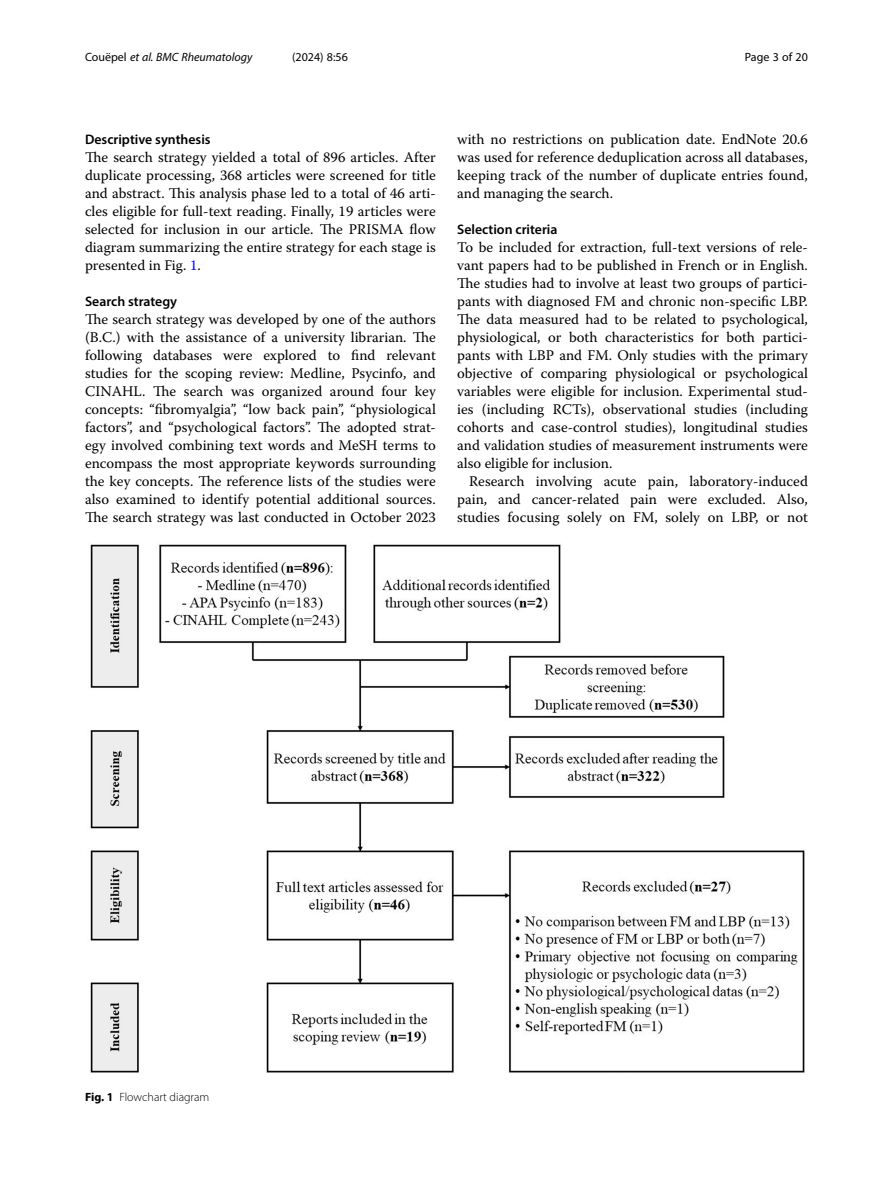
<style>
.page{position:relative;width:893px;height:1191px;background:#fff}
.page>*{position:absolute;margin:0;border:0;box-sizing:border-box;transform-origin:0 0}
.Body_Text{font:14.7px/18px "Warnock Pro";color:#000;text-align:justify}
.Body_Text_Indent{font:14.7px/18px "Warnock Pro";color:#000;text-align:justify}
.Head_2{font:600 13.8px "Myriad Pro";color:#000}
.t1{font:italic 12px "Myriad Pro";color:#000}
.Figure_Caption{font:300 12px "Myriad Pro";color:#000}
.t2{font:12px "Myriad Pro Regular 3";color:#000}
.t3{font:12px "Myriad Pro";color:#000}
.s1{font-family:"Myriad Pro Regular 3";font-style:normal}
.s2{color:#00f}
.s3{font-weight:700}
</style>
<div class="page">
<img style="left:90px;top:544px;width:715px;height:529px">
<p class="t1" style="left:85px;top:50px;width:169px"><span class="s1">Couëpel</span> et al. BMC Rheumatology</p>
<p class="t2" style="left:292px;top:50px;width:57px">(2024) 8:56</p>
<p class="t3" style="left:745px;top:50px;width:65px">Page 3 of 20</p>
<p class="Head_2" style="left:85px;top:131px;width:127px">Descriptive synthesis</p>
<p class="Body_Text" style="left:85px;top:148px;width:352px">The search strategy yielded a total of 896 articles. After duplicate processing, 368 articles were screened for title and abstract. This analysis phase led to a total of 46 arti&shy;cles eligible for full-text reading. Finally, 19 articles were selected for inclusion in our article. The PRISMA flow diagram summarizing the entire strategy for each stage is presented in Fig. <span class="s2">1</span>.</p>
<p class="Head_2" style="left:85px;top:293px;width:94px">Search strategy</p>
<p class="Body_Text" style="left:85px;top:310px;width:352px">The search strategy was developed by one of the authors (B.C.) with the assistance of a university librarian. The following databases were explored to find relevant studies for the scoping review: Medline, Psycinfo, and CINAHL. The search was organized around four key concepts: “fibromyalgia”, “low back pain”, “physiological factors”, and “psychological factors”. The adopted strat&shy;egy involved combining text words and MeSH terms to encompass the most appropriate keywords surrounding the key concepts. The reference lists of the studies were also examined to identify potential additional sources.<br>The search strategy was last conducted in October 2023</p>
<p class="Body_Text" style="left:457px;top:130px;width:352px">with no restrictions on publication date. EndNote 20.6 was used for reference deduplication across all databases, keeping track of the number of duplicate entries found, and managing the search.</p>
<p class="Head_2" style="left:457px;top:221px;width:102px">Selection criteria</p>
<p class="Body_Text" style="left:457px;top:238px;width:352px">To be included for extraction, full-text versions of rele&shy;vant papers had to be published in French or in English.<br>The studies had to involve at least two groups of partici&shy;pants with diagnosed FM and chronic non-specific LBP.<br>The data measured had to be related to psychological, physiological, or both characteristics for both partici&shy;pants with LBP and FM. Only studies with the primary objective of comparing physiological or psychological variables were eligible for inclusion. Experimental stud&shy;ies (including RCTs), observational studies (including cohorts and case-control studies), longitudinal studies and validation studies of measurement instruments were also eligible for inclusion.</p>
<p class="Body_Text_Indent" style="left:457px;top:472px;width:352px;text-indent:12px">Research involving acute pain, laboratory-induced pain, and cancer-related pain were excluded. Also, studies focusing solely on FM, solely on LBP, or not</p>
<p class="Figure_Caption" style="left:85px;top:1089px;width:126px"><span class="s3">Fig. 1</span> Flowchart diagram</p>
</div>
